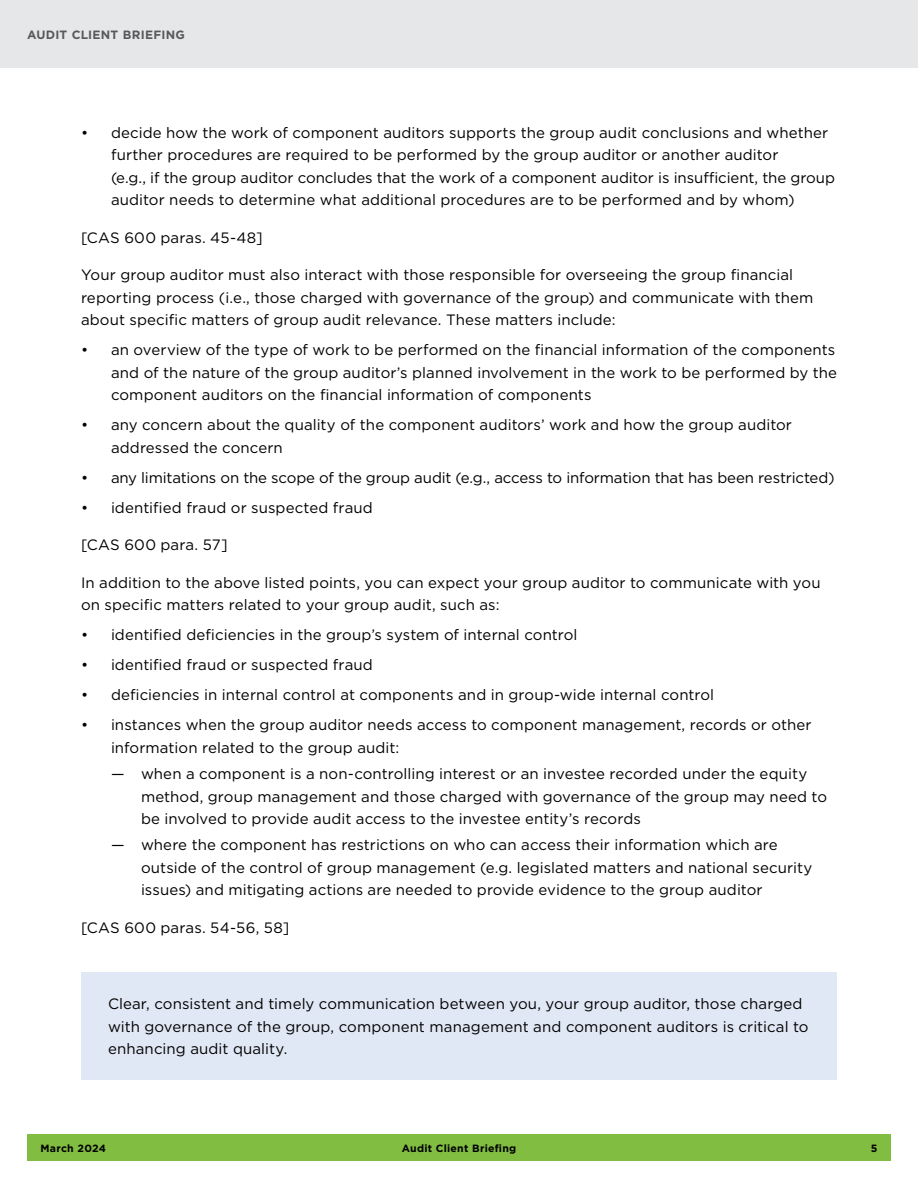
<style>
.page{position:relative;width:918px;height:1188px;background:#fff}
.page>*{position:absolute;margin:0;border:0;box-sizing:border-box;transform-origin:0 0}
.CPA__body{font:15px/22.5px "Gotham";letter-spacing:.005em;color:#000}
.Bullets_CPA_bullet2-body{font:15px/22.5px "Gotham";letter-spacing:.01em;color:#000}
.t1{font:700 12px "Gotham";letter-spacing:.025em;color:#58595b}
.t2{font:700 10.5px "Gotham";letter-spacing:.02em;color:#000}
</style>
<div class="page">
<div style="left:27px;top:1134px;width:864px;height:27px;background:#81bd41"></div>
<div style="left:0;top:0;width:918px;height:68px;background:#e6e7e8"></div>
<div style="left:81px;top:972px;width:756px;height:107px;background:#e1e8f5"></div>
<p class="t1" style="left:27px;top:26px;width:160px">Audit Client Briefing</p>
<p class="CPA__body" style="left:111px;top:121px;width:726px;text-indent:-30px">• decide how the work of component auditors supports the group audit conclusions and whether further procedures are required to be performed by the group auditor or another auditor<br>(e.g., if the group auditor concludes that the work of a component auditor is insufficient, the group auditor needs to determine what additional procedures are to be performed and by whom)</p>
<p class="CPA__body" style="left:81px;top:226px;width:183px">[CAS 600 paras. 45-48]</p>
<p class="CPA__body" style="left:81px;top:264px;width:734px">Your group auditor must also interact with those responsible for overseeing the group financial reporting process (i.e., those charged with governance of the group) and communicate with them about specific matters of group audit relevance. These matters include:</p>
<p class="CPA__body" style="left:111px;top:339px;width:728px;text-align:justify;text-indent:-30px">• an overview of the type of work to be performed on the financial information of the components and of the nature of the group auditor’s planned involvement in the work to be performed by the component auditors on the financial information of components</p>
<p class="CPA__body" style="left:111px;top:414px;width:683px;text-indent:-30px">• any concern about the quality of the component auditors’ work and how the group auditor addressed the concern</p>
<p class="CPA__body" style="left:81px;top:466px;width:755px">• any limitations on the scope of the group audit (e.g., access to information that has been restricted)</p>
<p class="CPA__body" style="left:81px;top:496px;width:293px">• identified fraud or suspected fraud</p>
<p class="CPA__body" style="left:81px;top:534px;width:148px">[CAS 600 para. 57]</p>
<p class="CPA__body" style="left:81px;top:571px;width:741px">In addition to the above listed points, you can expect your group auditor to communicate with you on specific matters related to your group audit, such as:</p>
<p class="CPA__body" style="left:81px;top:624px;width:498px">• identified deficiencies in the group’s system of internal control</p>
<p class="CPA__body" style="left:81px;top:654px;width:293px">• identified fraud or suspected fraud</p>
<p class="CPA__body" style="left:81px;top:684px;width:635px">• deficiencies in internal control at components and in group-wide internal control</p>
<p class="CPA__body" style="left:111px;top:714px;width:702px;text-indent:-30px">• instances when the group auditor needs access to component management, records or other information related to the group audit:</p>
<p class="CPA__body" style="left:141px;top:762px;width:688px;text-indent:-30px">— when a component is a non-controlling interest or an investee recorded under the equity method, group management and those charged with governance of the group may need to be involved to provide audit access to the investee entity’s records</p>
<p class="CPA__body" style="left:141px;top:834px;width:673px;text-indent:-30px">— where the component has restrictions on who can access their information which are outside of the control of group management (e.g. legislated matters and national security issues) and mitigating actions are needed to provide evidence to the group auditor</p>
<p class="CPA__body" style="left:81px;top:916px;width:210px">[CAS 600 paras. 54-56, 58]</p>
<p class="Bullets_CPA_bullet2-body" style="left:108px;top:993px;width:702px">Clear, consistent and timely communication between you, your group auditor, those charged with governance of the group, component management and component auditors is critical to enhancing audit quality.</p>
<p class="t2" style="left:40px;top:1141px;width:67px">March 2024</p>
<p class="t2" style="left:402px;top:1141px;width:116px">Audit Client Briefing</p>
<p class="t2" style="left:871px;top:1141px;width:8px">5</p>
</div>
